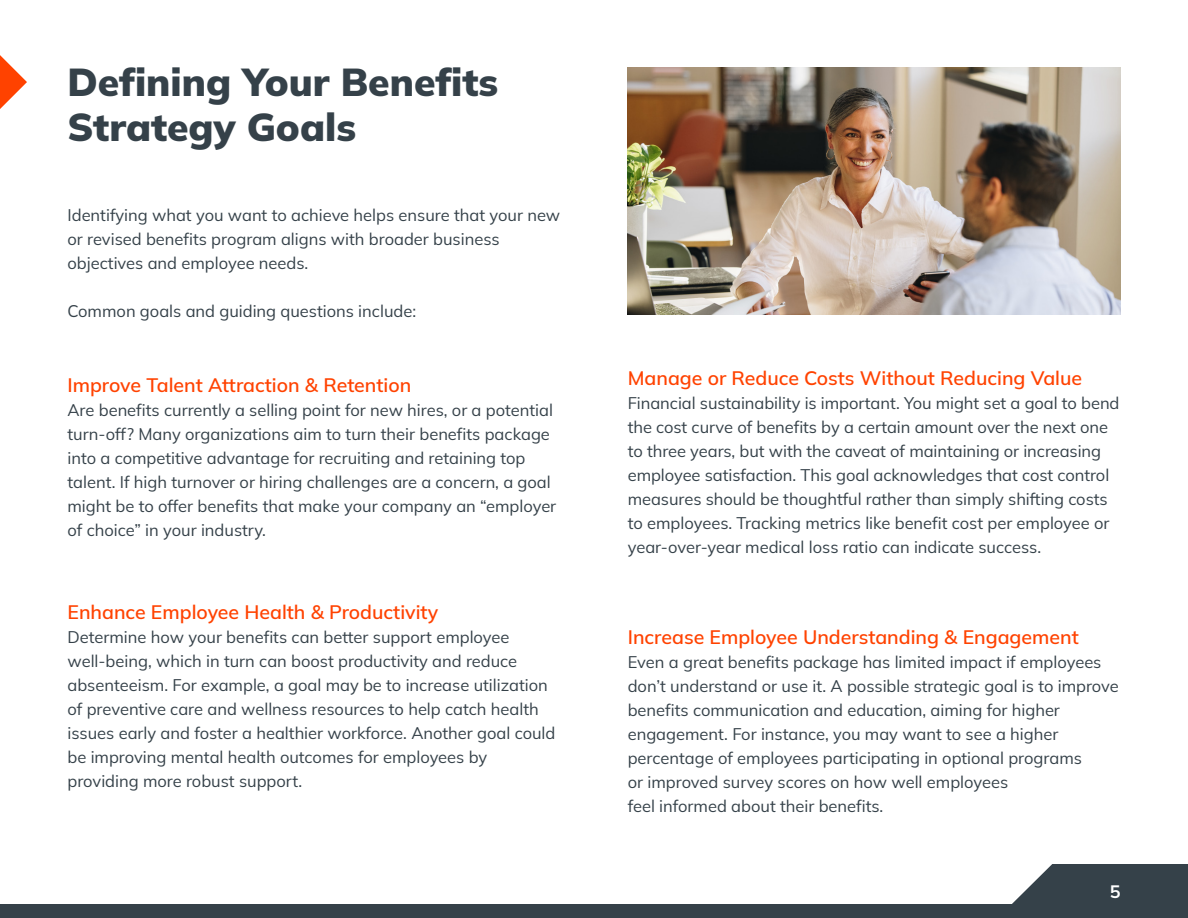
<style>
.page{position:relative;width:1188px;height:918px;background:#fff}
.page>*{position:absolute;margin:0;border:0;box-sizing:border-box;transform-origin:0 0}
.t1{font:900 39px/45px "Mulish";color:#354149}
.t2{font:600 19.5px "Mulish";color:#ff4200}
.t3{font:700 18px "Mulish";color:#fff}
.t4{font:16.5px/24px "Mulish";color:#354149}
</style>
<div class="page">
<svg style="left:1012px;top:864px;width:176px;height:40px;background:#4c565d"></svg>
<div style="left:0;top:904px;width:1188px;height:14px;background:#354149"></div>
<img style="left:628px;top:68px;width:492px;height:246px">
<svg style="left:0;top:55px;width:27px;height:54px"></svg>
<h1 class="t1" style="left:68px;top:59px;width:432px">Defining Your Benefits<br>Strategy Goals</h1>
<p class="t4" style="left:68px;top:203px;width:494px">Identifying what you want to achieve helps ensure that your new or revised benefits program aligns with broader business objectives and employee needs.</p>
<p class="t4" style="left:68px;top:299px;width:350px">Common goals and guiding questions include:</p>
<p class="t2" style="left:68px;top:372px;width:345px">Improve Talent Attraction &amp; Retention</p>
<p class="t4" style="left:68px;top:398px;width:490px">Are benefits currently a selling point for new hires, or a potential turn-off? Many organizations aim to turn their benefits package into a competitive advantage for recruiting and retaining top talent. If high turnover or hiring challenges are a concern, a goal might be to offer benefits that make your company an “employer of choice” in your industry.</p>
<p class="t2" style="left:68px;top:599px;width:372px">Enhance Employee Health &amp; Productivity</p>
<p class="t4" style="left:68px;top:625px;width:489px">Determine how your benefits can better support employee well-being, which in turn can boost productivity and reduce absenteeism. For example, a goal may be to increase utilization of preventive care and wellness resources to help catch health issues early and foster a healthier workforce. Another goal could be improving mental health outcomes for employees by providing more robust support.</p>
<p class="t2" style="left:628px;top:364px;width:456px">Manage or Reduce Costs Without Reducing Value</p>
<p class="t4" style="left:628px;top:391px;width:493px">Financial sustainability is important. You might set a goal to bend the cost curve of benefits by a certain amount over the next one to three years, but with the caveat of maintaining or increasing employee satisfaction. This goal acknowledges that cost control measures should be thoughtful rather than simply shifting costs to employees. Tracking metrics like benefit cost per employee or year-over-year medical loss ratio can indicate success.</p>
<p class="t2" style="left:628px;top:623px;width:453px">Increase Employee Understanding &amp; Engagement</p>
<p class="t4" style="left:628px;top:649px;width:493px">Even a great benefits package has limited impact if employees don’t understand or use it. A possible strategic goal is to improve benefits communication and education, aiming for higher engagement. For instance, you may want to see a higher percentage of employees participating in optional programs<br>or improved survey scores on how well employees<br>feel informed about their benefits.</p>
<p class="t3" style="left:1110px;top:879px;width:12px">5</p>
</div>
